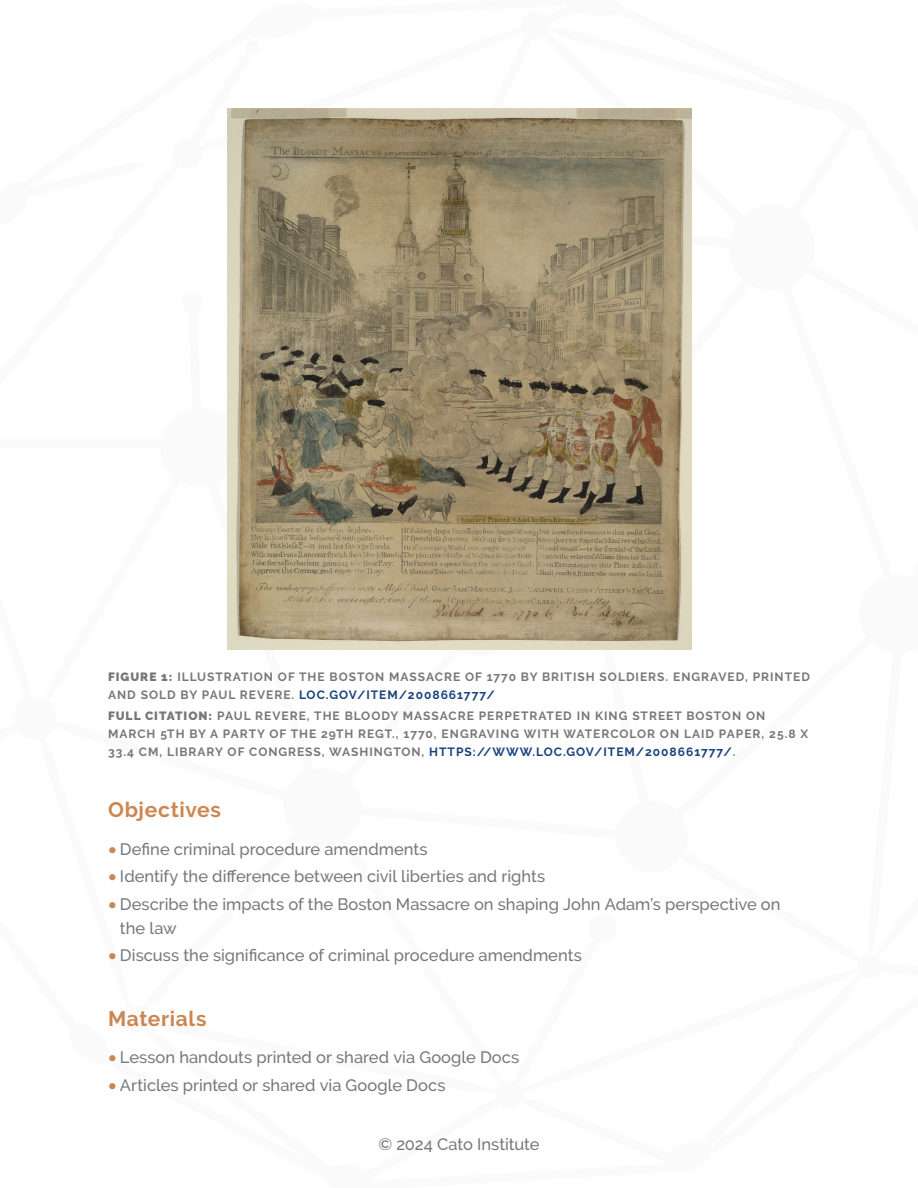
<style>
.page{position:relative;width:918px;height:1188px;background:#fff}
.page>*{position:absolute;margin:0;border:0;box-sizing:border-box;transform-origin:0 0}
.t1{font:700 21px "Raleway";letter-spacing:.03em;color:#cc8651}
.t2{font:500 16.5px/24px "Raleway";color:#76787b}
.t3{font:700 12px/18px "Raleway";letter-spacing:.085em;color:#76787b}
.s1{font-weight:900}
.s2{color:#19427e}
.s3{font-family:"Proxima Nova";font-weight:900;font-size:24px;color:#cc8651}
</style>
<div class="page">
<img style="left:227px;top:108px;width:465px;height:541px">
<p class="t3" style="left:108px;top:667px;width:703px"><span class="s1">FIGURE 1:</span> ILLUSTRATION OF THE BOSTON MASSACRE OF 1770 BY BRITISH SOLDIERS. ENGRAVED, PRINTED<br>AND SOLD BY PAUL REVERE. <span class="s2">LOC.GOV/ITEM/2008661777/</span></p>
<p class="t3" style="left:108px;top:707px;width:702px"><span class="s1">FULL CITATION:</span> PAUL REVERE, THE BLOODY MASSACRE PERPETRATED IN KING STREET BOSTON ON<br>MARCH 5TH BY A PARTY OF THE 29TH REGT., 1770, ENGRAVING WITH WATERCOLOR ON LAID PAPER, 25.8 X<br>33.4 CM, LIBRARY OF CONGRESS, WASHINGTON, <span class="s2">HTTPS://WWW.LOC.GOV/ITEM/2008661777/</span>.</p>
<h1 class="t1" style="left:108px;top:798px;width:114px">Objectives</h1>
<h2 class="t2" style="left:108px;top:837px;width:321px"><span class="s3">•</span> Define criminal procedure amendments</h2>
<h2 class="t2" style="left:108px;top:865px;width:439px"><span class="s3">•</span> Identify the difference between civil liberties and rights</h2>
<h2 class="t2" style="left:120px;top:892px;width:662px;text-indent:-12px"><span class="s3">•</span> Describe the impacts of the Boston Massacre on shaping John Adam’s perspective on the law</h2>
<h2 class="t2" style="left:108px;top:944px;width:475px"><span class="s3">•</span> Discuss the significance of criminal procedure amendments</h2>
<h1 class="t1" style="left:108px;top:1006px;width:100px">Materials</h1>
<h2 class="t2" style="left:108px;top:1046px;width:413px"><span class="s3">•</span> Lesson handouts printed or shared via Google Docs</h2>
<h2 class="t2" style="left:108px;top:1073px;width:339px"><span class="s3">•</span> Articles printed or shared via Google Docs</h2>
<h2 class="t2" style="left:378px;top:1132px;width:163px">© 2024 Cato Institute</h2>
</div>
